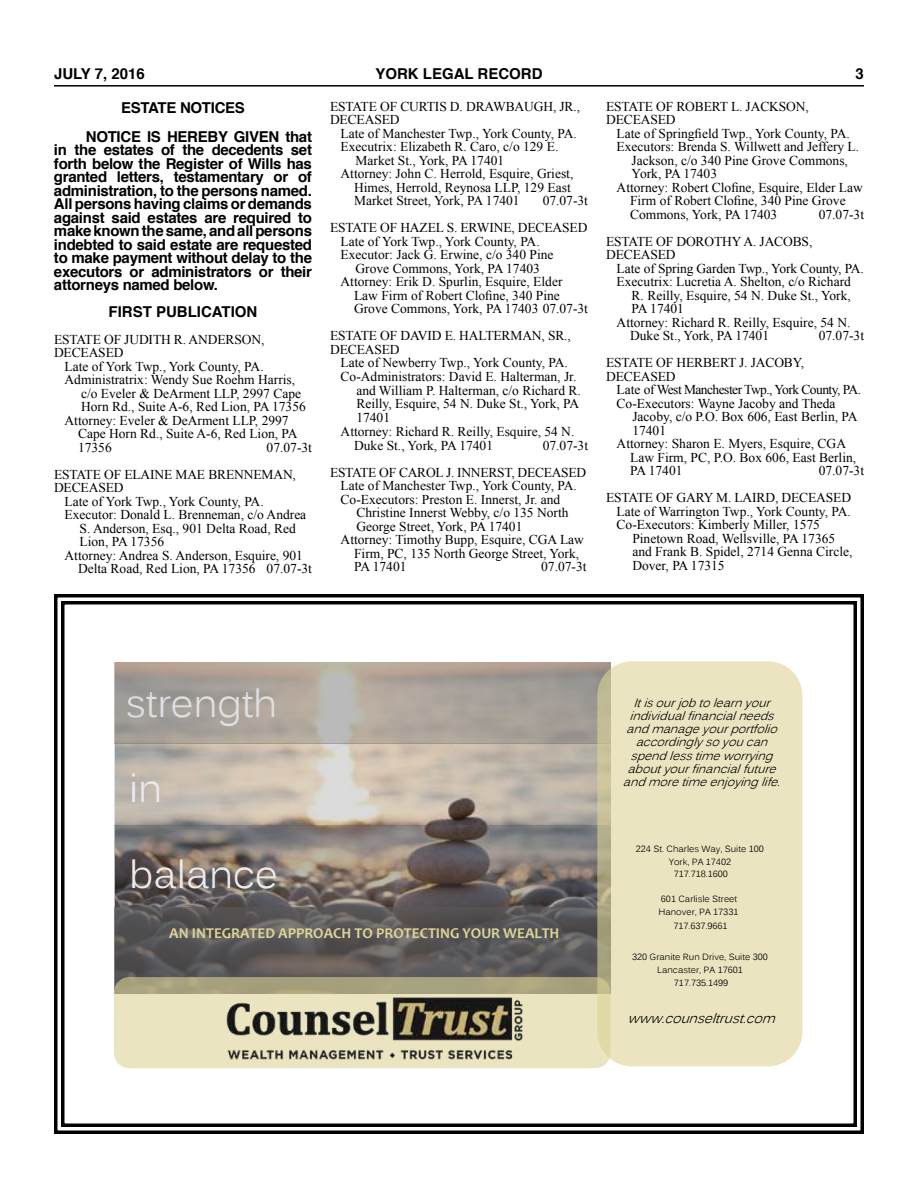
<style>
.page{position:relative;width:918px;height:1188px;background:#fff}
.page>*{position:absolute;margin:0;border:0;box-sizing:border-box;transform-origin:0 0}
.t1{font:39px "Kalinga";color:#eaebec}
.t2{font:39px "Kalinga";color:#dfe0e2}
.t3{font:700 15px/13.5px "Helvetica";letter-spacing:-.02em;color:#000;text-align:justify}
.t4{font:700 15px "Candara";color:#dcd497}
.t5{font:700 15px "Helvetica";color:#000}
.t6{font:13.5px/13.5px "Times New Roman";color:#000}
.t7{font:13.5px "Times New Roman";letter-spacing:-.02em;color:#000}
.t8{font:italic 13.5px "Kalinga";color:#000}
.t9{font:italic 12px/13px "Kalinga";color:#000;text-align:center}
.t10{font:9px/12.9px "Kalinga";color:#000;text-align:center}
</style>
<div class="page">
<hr style="left:54px;top:85px;width:810px;height:2px;background:#000">
<svg style="left:54px;top:594px;width:810px;height:540px"></svg>
<div style="left:61px;top:601px;width:796px;height:526px;border:3px solid #000"></div>
<p class="t5" style="left:54px;top:64px;width:92px">JULY 7, 2016</p>
<p class="t5" style="left:375px;top:64px;width:169px">YORK LEGAL RECORD</p>
<p class="t3" style="left:856px;top:68px;width:10px">3</p>
<p class="t3" style="left:121px;top:102px;width:125px">ESTATE NOTICES</p>
<p class="t3" style="left:86px;top:130px;width:21px">Notice</p>
<p class="t3" style="left:147px;top:130px;width:41px">is here</p>
<p class="t6" style="left:606px;top:99px;width:98px">ESTATE OF Robert</p>
<p class="t6" style="left:731px;top:99px;width:79px">L. Jacks on,</p>
<p class="t6" style="left:606px;top:113px;width:10px">deceased</p>
<p class="t6" style="left:617px;top:126px;width:235px">Late of Springfield Twp., York County, PA.</p>
<p class="t6" style="left:617px;top:140px;width:244px">Executors: Brenda S. Willwett and Jeffery L.</p>
<p class="t6" style="left:632px;top:153px;width:218px">Jackson, c/o 340 Pine Grove Commons,</p>
<p class="t6" style="left:632px;top:167px;width:87px">York, PA 17403</p>
<p class="t6" style="left:617px;top:180px;width:248px">Attorney: Robert Clofine, Esquire, Elder Law</p>
<p class="t6" style="left:630px;top:194px;width:217px">Firm of Robert Clofine, 340 Pine Grove</p>
<p class="t6" style="left:630px;top:207px;width:149px">Commons, York, PA 17403</p>
<p class="t6" style="left:819px;top:207px;width:47px">07.07-3t</p>
<p class="t6" style="left:606px;top:234px;width:208px">ESTATE OF DOROTHY A. JACOBS, deceased</p>
<p class="t6" style="left:617px;top:261px;width:249px">Late of Spring Garden Twp., York County, PA.</p>
<p class="t6" style="left:617px;top:275px;width:236px">Executrix: Lucretia A. Shelton, c/o Richard</p>
<p class="t6" style="left:632px;top:288px;width:221px">R. Reilly, Esquire, 54 N. Duke St., York,</p>
<p class="t6" style="left:632px;top:302px;width:54px">PA 17401</p>
<p class="t6" style="left:617px;top:315px;width:235px">Attorney: Richard R. Reilly, Esquire, 54 N.</p>
<p class="t6" style="left:630px;top:329px;width:141px">Duke St., York, PA 17401</p>
<p class="t6" style="left:819px;top:329px;width:47px">07.07-3t</p>
<p class="t6" style="left:606px;top:356px;width:90px">ESTATE OF Herbert</p>
<p class="t6" style="left:739px;top:356px;width:66px">J. Jacoby,</p>
<p class="t6" style="left:606px;top:369px;width:10px">deceased</p>
<p class="t6" style="left:617px;top:383px;width:246px">Late of West Manchester Twp., York County, PA.<br>Co-Executors: Wayne Jacoby and Theda</p>
<p class="t6" style="left:632px;top:410px;width:227px">Jacoby, c/o P.O. Box 606, East Berlin, PA</p>
<p class="t6" style="left:632px;top:423px;width:35px">17401</p>
<p class="t6" style="left:617px;top:437px;width:231px">Attorney: Sharon E. Myers, Esquire, CGA</p>
<p class="t6" style="left:630px;top:450px;width:228px">Law Firm, PC, P.O. Box 606, East Berlin,</p>
<p class="t6" style="left:630px;top:464px;width:54px">PA 17401</p>
<p class="t6" style="left:819px;top:464px;width:47px">07.07-3t</p>
<p class="t6" style="left:606px;top:491px;width:90px">ESTATE OF Gary</p>
<p class="t6" style="left:716px;top:491px;width:36px">M. Laird</p>
<p class="t6" style="left:330px;top:99px;width:252px">ESTATE OF CURTIS D. DRAWBAUGH, JR., deceased</p>
<p class="t6" style="left:341px;top:126px;width:238px">Late of Manchester Twp., York County, PA.</p>
<p class="t6" style="left:341px;top:140px;width:219px">Executrix: Elizabeth R. Caro, c/o 129 E.</p>
<p class="t6" style="left:356px;top:153px;width:150px">Market St., York, PA 17401</p>
<p class="t6" style="left:341px;top:167px;width:234px">Attorney: John C. Herrold, Esquire, Griest,</p>
<p class="t6" style="left:354px;top:180px;width:218px">Himes, Herrold, Reynosa LLP, 129 East</p>
<p class="t6" style="left:354px;top:194px;width:167px">Market Street, York, PA 17401</p>
<p class="t6" style="left:543px;top:194px;width:47px">07.07-3t</p>
<p class="t6" style="left:330px;top:221px;width:149px">ESTATE OF Hazel S. Erwine</p>
<p class="t6" style="left:511px;top:221px;width:17px">,deceased</p>
<p class="t6" style="left:341px;top:234px;width:201px">Late of York Twp., York County, PA.</p>
<p class="t6" style="left:341px;top:248px;width:214px">Executor: Jack G. Erwine, c/o 340 Pine</p>
<p class="t6" style="left:356px;top:261px;width:186px">Grove Commons, York, PA 17403</p>
<p class="t6" style="left:341px;top:275px;width:223px">Attorney: Erik D. Spurlin, Esquire, Elder</p>
<p class="t6" style="left:354px;top:288px;width:207px">Law Firm of Robert Clofine, 340 Pine</p>
<p class="t6" style="left:354px;top:302px;width:236px">Grove Commons, York, PA 17403 07.07-3t</p>
<p class="t6" style="left:330px;top:329px;width:242px">ESTATE OF DAVID E. HALTERMAN, SR., deceased</p>
<p class="t6" style="left:341px;top:356px;width:229px">Late of Newberry Twp., York County, PA.</p>
<p class="t6" style="left:341px;top:369px;width:237px">Co-Administrators: David E. Halterman, Jr.</p>
<p class="t6" style="left:356px;top:383px;width:226px">and William P. Halterman, c/o Richard R.</p>
<p class="t6" style="left:356px;top:397px;width:224px">Reilly, Esquire, 54 N. Duke St., York, PA</p>
<p class="t6" style="left:356px;top:411px;width:35px">17401</p>
<p class="t6" style="left:341px;top:425px;width:235px">Attorney: Richard R. Reilly, Esquire, 54 N.</p>
<p class="t6" style="left:354px;top:438px;width:141px">Duke St., York, PA 17401</p>
<p class="t6" style="left:543px;top:438px;width:47px">07.07-3t</p>
<p class="t7" style="left:330px;top:463px;width:141px">ESTATE OF Carol J. Innerst</p>
<p class="t3" style="left:54px;top:130px;width:260px;text-indent:154px">by given that in the estates of the decedents set forth below the Register of Wills has granted letters, testamentary or of administration, to the persons named.<br>All persons having claims or demands against said estates are required to make known the same, and all persons indebted to said estate are requested to make payment without delay to the executors or administrators or their attorneys named below.</p>
<p class="t5" style="left:109px;top:301px;width:150px">FIRST PUBLICATION</p>
<p class="t6" style="left:54px;top:332px;width:212px">ESTATE OF JUDITH R. ANDERSON, deceased</p>
<p class="t6" style="left:65px;top:359px;width:201px">Late of York Twp., York County, PA.</p>
<p class="t6" style="left:65px;top:373px;width:232px">Administratrix: Wendy Sue Roehm Harris,</p>
<p class="t6" style="left:81px;top:386px;width:222px">c/o Eveler &amp; DeArment LLP, 2997 Cape</p>
<p class="t6" style="left:81px;top:400px;width:226px">Horn Rd., Suite A-6, Red Lion, PA 17356</p>
<p class="t6" style="left:65px;top:413px;width:226px">Attorney: Eveler &amp; DeArment LLP, 2997</p>
<p class="t6" style="left:78px;top:427px;width:221px">Cape Horn Rd., Suite A-6, Red Lion, PA</p>
<p class="t6" style="left:78px;top:440px;width:35px">17356</p>
<p class="t6" style="left:267px;top:440px;width:47px">07.07-3t</p>
<p class="t6" style="left:54px;top:467px;width:88px">ESTATE OF Elaine</p>
<p class="t6" style="left:176px;top:467px;width:53px">Mae Brenneman</p>
<p class="t6" style="left:293px;top:467px;width:5px">,</p>
<p class="t6" style="left:54px;top:481px;width:10px">deceased</p>
<p class="t6" style="left:65px;top:494px;width:201px">Late of York Twp., York County, PA.</p>
<p class="t6" style="left:65px;top:508px;width:243px">Executor: Donald L. Brenneman, c/o Andrea</p>
<p class="t6" style="left:80px;top:521px;width:218px">S. Anderson, Esq., 901 Delta Road, Red</p>
<p class="t6" style="left:80px;top:535px;width:86px">Lion, PA 17356</p>
<p class="t6" style="left:65px;top:548px;width:240px">Attorney: Andrea S. Anderson, Esquire, 901</p>
<p class="t6" style="left:78px;top:562px;width:235px">Delta Road, Red Lion, PA 17356 07.07-3t</p>
<p class="t6" style="left:341px;top:465px;width:238px;text-indent:171px">,deceased<br>Late of Manchester Twp., York County, PA.<br>Co-Executors: Preston E. Innerst, Jr. and</p>
<p class="t6" style="left:356px;top:506px;width:214px">Christine Innerst Webby, c/o 135 North</p>
<p class="t6" style="left:356px;top:519px;width:168px">George Street, York, PA 17401</p>
<p class="t6" style="left:341px;top:533px;width:245px">Attorney: Timothy Bupp, Esquire, CGA Law</p>
<p class="t6" style="left:354px;top:546px;width:227px">Firm, PC, 135 North George Street, York,</p>
<p class="t6" style="left:354px;top:560px;width:54px">PA 17401</p>
<p class="t6" style="left:541px;top:560px;width:47px">07.07-3t</p>
<p class="t6" style="left:617px;top:491px;width:236px;text-indent:158px">,deceased<br>Late of Warrington Twp., York County, PA.<br>Co-Executors: Kimberly Miller, 1575</p>
<p class="t6" style="left:632px;top:531px;width:222px">Pinetown Road, Wellsville, PA 17365 and Frank B. Spidel, 2714 Genna Circle,<br>Dover, PA 17315</p>
<h1 class="t2" style="left:126px;top:678px;width:153px">strength</h1>
<h1 class="t1" style="left:129px;top:764px;width:35px">in</h1>
<h1 class="t1" style="left:129px;top:850px;width:150px">balance</h1>
<p class="t4" style="left:169px;top:924px;width:392px">AN INTEGRATED APPROACH TO PROTECTING YOUR WEALTH</p>
<p class="t9" style="left:623px;top:698px;width:164px">Itisourjobtolearnyour individualfinancialneeds andmanageyourportfolio accordinglysoyoucan spendlesstimeworrying aboutyourfinancialfuture andmoretimeenjoyinglife.</p>
<p class="t10" style="left:636px;top:843px;width:129px">224 St. Charles Way, Suite 100<br>York, PA 17402<br>717.718.1600</p>
<p class="t10" style="left:658px;top:893px;width:82px">601 Carlisle Street<br>Hanover, PA 17331<br>717.637.9661</p>
<p class="t10" style="left:632px;top:952px;width:137px">320 Granite Run Drive, Suite 300<br>Lancaster, PA 17601<br>717.735.1499</p>
<p class="t8" style="left:628px;top:1010px;width:155px">www.counseltrust.com</p>
</div>
